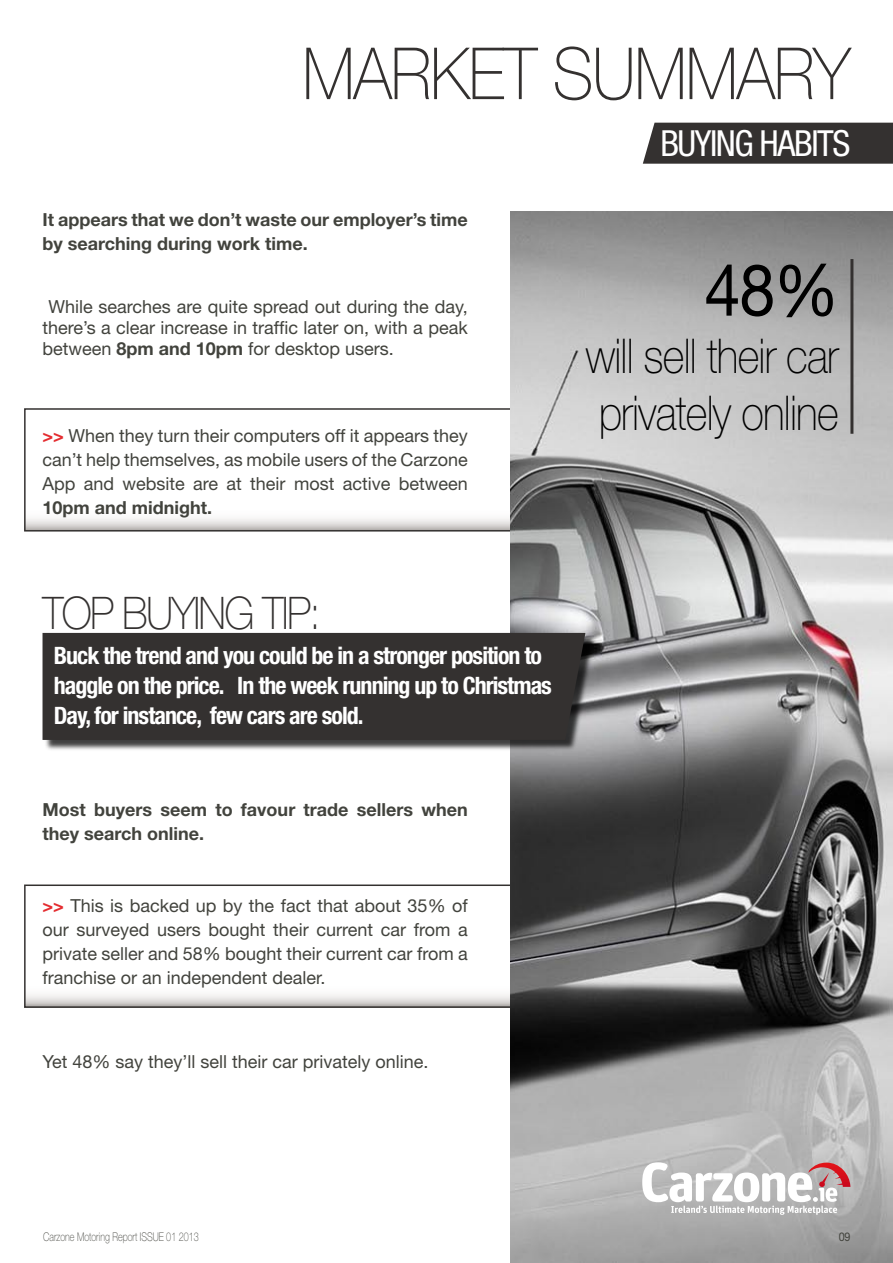
<style>
.page{position:relative;width:893px;height:1263px;background:#fff}
.page>*{position:absolute;margin:0;border:0;box-sizing:border-box;transform-origin:0 0}
.t1{font:100 72px "Helvetica Neue";letter-spacing:-.02em;color:#343130;scale:.9 1}
.t2{font:72px "Helvetica Neue";color:#000;scale:.9 1}
.t3{font:100 48px/57px "Helvetica Neue";letter-spacing:-.02em;color:#000;scale:.87 1}
.t4{font:100 45px "Helvetica Neue";letter-spacing:-.04em;color:#343130;scale:.9 1}
.t5{font:condensed 36px "Helvetica Neue";letter-spacing:-.04em;color:#fff}
.t6{font:700 condensed 24px/30px "Helvetica Neue";letter-spacing:-.04em;color:#fff}
.t7{font:18px/24px "Helvetica Neue";color:#42433d;text-align:justify}
.t8{font:700 18px/24px "Helvetica Neue";color:#42433d}
.t9{font:100 12px "Helvetica Neue";color:#42433d;scale:.75 1}
.t10{font:12px "Helvetica Neue";color:#42433d;scale:.9 1}
.s1{font-weight:700}
.s2{font-weight:700;color:#e42d31}
</style>
<div class="page">
<svg style="left:27px;top:518px;width:483px;height:10px"></svg>
<div style="left:24px;top:408px;width:551px;height:123px;border:2px solid #343130"></div>
<svg style="left:27px;top:994px;width:483px;height:11px"></svg>
<div style="left:24px;top:884px;width:551px;height:124px;border:2px solid #343130"></div>
<img style="left:510px;top:212px;width:383px;height:1051px">
<div style="left:643px;top:123px;width:250px;height:41px;background:#343130"></div>
<svg style="left:642px;top:1162px;width:208px;height:53px"></svg>
<div style="left:43px;top:633px;width:554px;height:119px;background:#000;opacity:.75"></div>
<div style="left:43px;top:633px;width:542px;height:107px;background:#343130"></div>
<hr style="left:850px;top:259px;width:3px;height:175px;background:#343130">
<h1 class="t1" style="left:302px;top:32px;width:611px">MARKET SUMMARY</h1>
<h3 class="t5" style="left:660px;top:123px;width:192px">BUYING HABITS</h3>
<p class="t8" style="left:43px;top:207px;width:427px">It appears that we don’t waste our employer’s time by searching during work time.</p>
<p class="t7" style="left:43px;top:295px;width:427px;line-height:21px;text-indent:6px">While searches are quite spread out during the day, there’s a clear increase in traffic later on, with a peak between <span class="s1">8pm and 10pm</span> for desktop users.</p>
<p class="t7" style="left:43px;top:423px;width:427px"><span class="s2">&gt;&gt;</span> When they turn their computers off it appears they can’t help themselves, as mobile users of the Carzone App and website are at their most active between</p>
<p class="t8" style="left:43px;top:495px;width:171px">10pm and midnight.</p>
<h3 class="t4" style="left:43px;top:588px;width:311px">TOP BUYING TIP:</h3>
<h3 class="t6" style="left:54px;top:640px;width:500px">Buck the trend and you could be in a stronger position to haggle on the price. In the week running up to Christmas<br>Day, for instance, few cars are sold.</h3>
<p class="t8" style="left:43px;top:797px;width:427px">Most buyers seem to favour trade sellers when they search online.</p>
<p class="t7" style="left:43px;top:894px;width:427px"><span class="s2">&gt;&gt;</span> This is backed up by the fact that about 35% of our surveyed users bought their current car from a private seller and 58% bought their current car from a franchise or an independent dealer.</p>
<p class="t7" style="left:43px;top:1050px;width:388px">Yet 48% say they’ll sell their car privately online.</p>
<h1 class="t2" style="left:704px;top:247px;width:151px">48%</h1>
<h2 class="t3" style="left:586px;top:328px;width:292px">will sell their car privately online</h2>
<p class="t9" style="left:43px;top:1229px;width:209px">Carzone Motoring Report ISSUE 01 2013</p>
<p class="t10" style="left:839px;top:1229px;width:15px">09</p>
</div>
